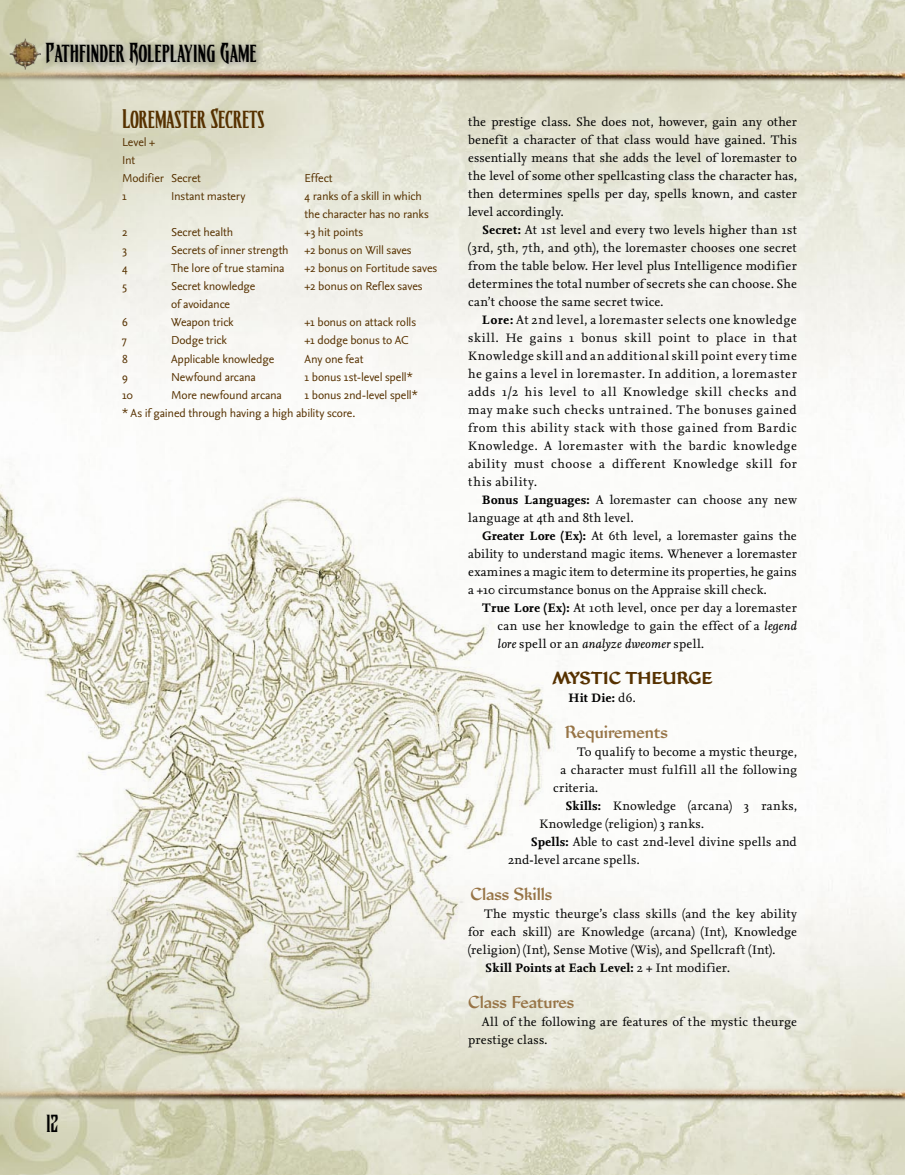
<style>
.page{position:relative;width:905px;height:1175px;background:#fff}
.page>*{position:absolute;margin:0;border:0;box-sizing:border-box;transform-origin:0 0}
.t1{font:24px "CC Treacherous Corners";color:#000}
.t2{font:24px "CC Treacherous Corners";letter-spacing:-.01em;color:#563100}
.t3{font:24px "CC Treacherous Curves";color:#000}
.t4{font:500 18px "Jubilee";color:#977446}
.t5{font:700 18px "Jubilee";color:#563100}
.t6{font:12.75px/18px "Nexus Serif OT";letter-spacing:.02em;color:#000;text-align:justify}
.t7{font:700 12.75px "Nexus Serif OT";letter-spacing:.025em;color:#000}
.t8{font:12px/18px "Nexus Sans OT";letter-spacing:-.015em;color:#563100}
.s1{font-family:"CC Treacherous Curves"}
.s2{font-weight:700}
.s3{font-style:italic}
.s4{font-weight:400}
</style>
<div class="page">
<img style="left:0;top:0;width:904px;height:1174px">
<img style="left:605px;top:1073px;width:299px;height:40px">
<img style="left:0;top:351px;width:605px;height:823px">
<img style="left:0;top:54px;width:904px;height:40px">
<div style="left:39px;top:37px;width:226px;height:38px;background:#000;opacity:.45"></div>
<img style="left:9px;top:38px;width:31px;height:31px">
<h1 class="t1" style="left:46px;top:42px;width:213px"><span class="s1">P</span>athfinder <span class="s1">R</span>oleplaying <span class="s1">G</span>ame</h1>
<h1 class="t2" style="left:122px;top:107px;width:144px">Loremaster Secrets</h1>
<p class="t8" style="left:122px;top:133px;width:80px">Level +<br>Int<br>Modifier Secret</p>
<p class="t8" style="left:304px;top:169px;width:30px">Effect</p>
<p class="t8" style="left:122px;top:187px;width:6px">1</p>
<p class="t8" style="left:171px;top:187px;width:76px">Instant mastery</p>
<p class="t8" style="left:304px;top:187px;width:126px">4 ranks of a skill in which the character has no ranks</p>
<p class="t8" style="left:122px;top:223px;width:7px">2</p>
<p class="t8" style="left:171px;top:223px;width:64px">Secret health</p>
<p class="t8" style="left:304px;top:223px;width:60px">+3 hit points</p>
<p class="t8" style="left:122px;top:241px;width:7px">3</p>
<p class="t8" style="left:171px;top:241px;width:119px">Secrets of inner strength</p>
<p class="t8" style="left:304px;top:241px;width:109px">+2 bonus on Will saves</p>
<p class="t8" style="left:122px;top:259px;width:7px">4</p>
<p class="t8" style="left:171px;top:259px;width:115px">The lore of true stamina</p>
<p class="t8" style="left:304px;top:259px;width:134px">+2 bonus on Fortitude saves</p>
<p class="t8" style="left:122px;top:277px;width:6px">5</p>
<p class="t8" style="left:171px;top:277px;width:86px">Secret knowledge</p>
<p class="t8" style="left:304px;top:277px;width:119px">+2 bonus on Reflex saves</p>
<p class="t8" style="left:171px;top:295px;width:61px">of avoidance</p>
<p class="t8" style="left:122px;top:313px;width:7px">6</p>
<p class="t8" style="left:171px;top:313px;width:64px">Weapon trick</p>
<p class="t8" style="left:304px;top:313px;width:113px">+1 bonus on attack rolls</p>
<p class="t8" style="left:122px;top:331px;width:6px">7</p>
<p class="t8" style="left:171px;top:331px;width:57px">Dodge trick</p>
<p class="t8" style="left:304px;top:331px;width:105px">+1 dodge bonus to AC</p>
<p class="t8" style="left:122px;top:349px;width:7px">8</p>
<p class="t8" style="left:171px;top:349px;width:105px">Applicable knowledge</p>
<p class="t8" style="left:304px;top:349px;width:60px">Any one feat</p>
<p class="t8" style="left:122px;top:367px;width:7px">9</p>
<p class="t8" style="left:171px;top:367px;width:86px">Newfound arcana</p>
<p class="t8" style="left:304px;top:367px;width:109px">1 bonus 1st-level spell*</p>
<p class="t8" style="left:122px;top:385px;width:13px">10</p>
<p class="t8" style="left:171px;top:385px;width:112px">More newfound arcana</p>
<p class="t8" style="left:122px;top:385px;width:297px;text-indent:182px">1 bonus 2nd-level spell* * As if gained through having a high ability score.</p>
<h1 class="t3" style="left:46px;top:1109px;width:13px">12</h1>
<p class="t6" style="left:468px;top:113px;width:330px">the prestige class. She does not, however, gain any other benefit a character of that class would have gained. This essentially means that she adds the level of loremaster to the level of some other spellcasting class the character has, then determines spells per day, spells known, and caster level accordingly.</p>
<p class="t6" style="left:468px;top:221px;width:330px;text-indent:14px"><span class="s2">Secret:</span> At 1st level and every two levels higher than 1st (3rd, 5th, 7th, and 9th), the loremaster chooses one secret from the table below. Her level plus Intelligence modifier determines the total number of secrets she can choose. She can’t choose the same secret twice.</p>
<p class="t6" style="left:468px;top:311px;width:330px;text-indent:14px"><span class="s2">Lore:</span> At 2nd level, a loremaster selects one knowledge skill. He gains 1 bonus skill point to place in that Knowledge skill and an additional skill point every time he gains a level in loremaster. In addition, a loremaster adds 1/2 his level to all Knowledge skill checks and may make such checks untrained. The bonuses gained from this ability stack with those gained from Bardic Knowledge. A loremaster with the bardic knowledge ability must choose a different Knowledge skill for this ability.</p>
<p class="t6" style="left:468px;top:491px;width:330px;text-indent:14px"><span class="s2">Bonus Languages:</span> A loremaster can choose any new language at 4th and 8th level.</p>
<p class="t6" style="left:468px;top:527px;width:330px;text-indent:14px"><span class="s2">Greater Lore (Ex):</span> At 6th level, a loremaster gains the ability to understand magic items. Whenever a loremaster examines a magic item to determine its properties, he gains a +10 circumstance bonus on the Appraise skill check.</p>
<p class="t6" style="left:497px;top:599px;width:301px;text-indent:-16px"><span class="s2">True Lore (Ex):</span> At 10th level, once per day a loremaster can use her knowledge to gain the effect of a <span class="s3">legend lore</span> spell or an <span class="s3">analyze dweomer</span> spell.</p>
<h2 class="t5" style="left:553px;top:668px;width:161px">MYSTIC THEURGE</h2>
<p class="t7" style="left:568px;top:690px;width:69px">Hit Die: <span class="s4">d6.</span></p>
<h2 class="t4" style="left:565px;top:722px;width:104px">Requirements</h2>
<p class="t6" style="left:577px;top:743px;width:221px">To qualify to become a mystic theurge,</p>
<p class="t6" style="left:560px;top:761px;width:238px">a character must fulfill all the following</p>
<p class="t6" style="left:553px;top:779px;width:47px">criteria.</p>
<p class="t6" style="left:565px;top:797px;width:233px"><span class="s2">Skills:</span> Knowledge (arcana) 3 ranks,</p>
<p class="t6" style="left:539px;top:815px;width:166px">Knowledge (religion) 3 ranks.</p>
<p class="t6" style="left:530px;top:833px;width:268px"><span class="s2">Spells:</span> Able to cast 2nd-level divine spells and</p>
<p class="t6" style="left:508px;top:851px;width:133px">2nd-level arcane spells.</p>
<h2 class="t4" style="left:470px;top:884px;width:83px">Class Skills</h2>
<p class="t6" style="left:484px;top:905px;width:314px">The mystic theurge’s class skills (and the key ability</p>
<p class="t6" style="left:468px;top:923px;width:330px">for each skill) are Knowledge (arcana) (Int), Knowledge</p>
<p class="t6" style="left:468px;top:941px;width:309px">(religion) (Int), Sense Motive (Wis), and Spellcraft (Int).</p>
<p class="t7" style="left:485px;top:960px;width:246px">Skill Points at Each Level: <span class="s4">2 + Int modifier.</span></p>
<h2 class="t4" style="left:468px;top:992px;width:108px">Class Features</h2>
<p class="t6" style="left:468px;top:1013px;width:330px;text-indent:14px">All of the following are features of the mystic theurge prestige class.</p>
</div>
